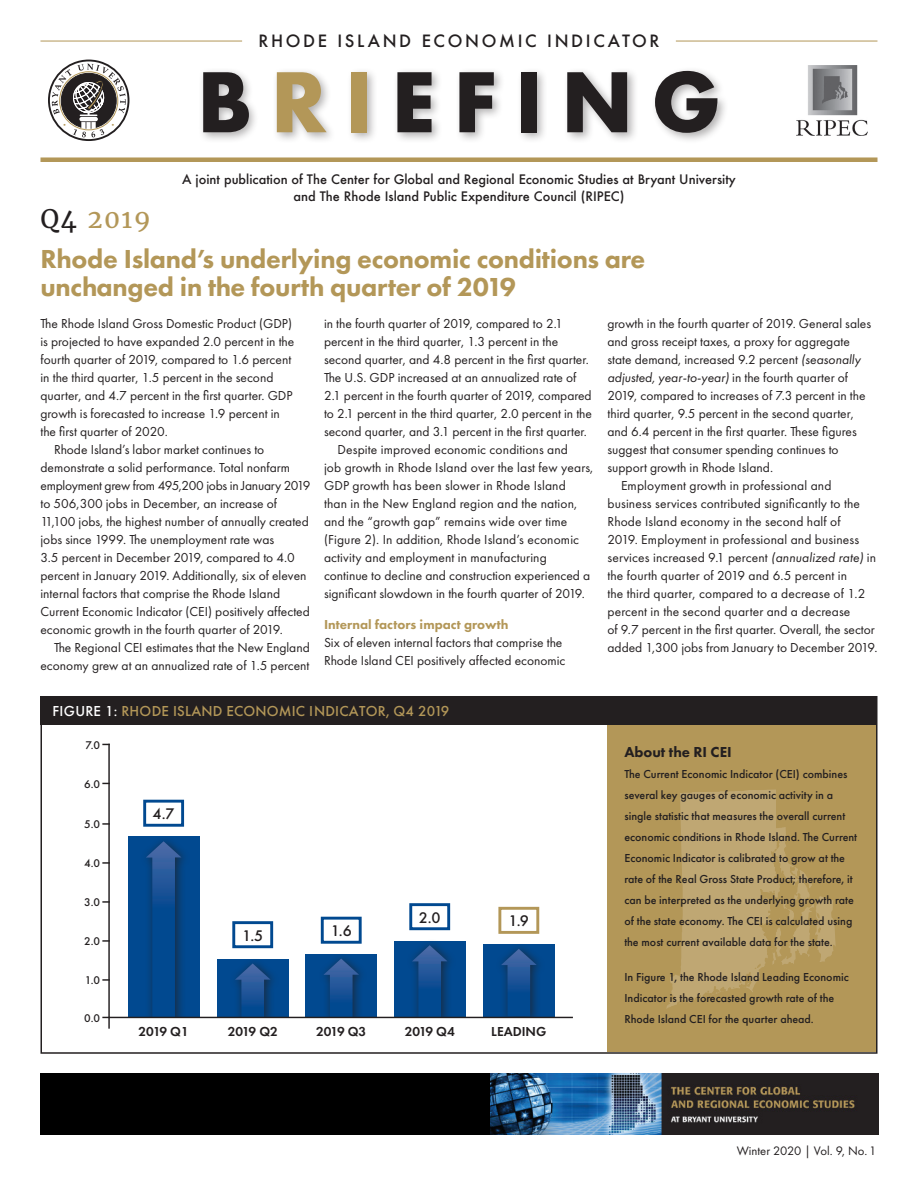
<style>
.page{position:relative;width:918px;height:1188px;background:#fff}
.page>*{position:absolute;margin:0;border:0;box-sizing:border-box;transform-origin:0 0}
.t1{font:700 90px "Futura PT";letter-spacing:.2em;color:#231f20}
._2019_header{font:800 27px/28.5px "Futura PT";letter-spacing:-.01em;color:#b39758}
.t2{font:25.5px "Merriweather";letter-spacing:.05em;color:#b39758}
.t3{font:500 16.5px "Futura";letter-spacing:.16em;color:#231f20}
.t4{font:500 15.9px "Futura PT";color:#231f20}
.t5{font:500 15px "Futura PT";letter-spacing:.015em;color:#b39758}
.t6{font:800 15px "Futura PT";color:#231f20}
._2019_body_with_inde{font:13.5px/18px "Futura PT";color:#231f20}
._2019_body_no_indent{font:13.5px/18px "Futura PT";color:#231f20}
.t7{font:600 13.5px "Futura PT";color:#231f20}
._2019_subhead{font:800 13.5px "Futura PT";color:#b39758}
.t8{font:500 12.75px "Futura";color:#231f20}
.t9{font:12.75px "Futura PT";color:#231f20}
.t10{font:500 12px/21px "Futura PT";color:#231f20}
.t11{font:500 11.55px "Futura PT";color:#231f20}
.t12{font:6.45px "Garamond Premr Pro Med It Capt";color:#b39758}
.s1{color:#b39758}
.s2{color:#231f20}
.s3{color:#fff}
.s4{font-style:italic}
</style>
<div class="page">
<div style="left:608px;top:724px;width:270px;height:328px;background:#b39758"></div>
<img style="left:667px;top:790px;width:92px;height:218px">
<div style="left:198px;top:66px;width:531px;height:78px;background:#231f20;opacity:.35"></div>
<hr style="left:40px;top:41px;width:202px;height:1px;background:#b39758">
<div style="left:40px;top:157px;width:838px;height:5px;background:#b39758"></div>
<hr style="left:676px;top:41px;width:201px;height:1px;background:#b39758">
<img style="left:490px;top:1073px;width:387px;height:62px">
<hr style="left:108px;top:744px;width:2px;height:285px;background:#231f20">
<svg style="left:49px;top:61px;width:80px;height:79px"></svg>
<div style="left:48px;top:60px;width:81px;height:81px;border:2px solid #231f20;border-radius:50%"></div>
<svg style="left:61px;top:73px;width:55px;height:55px"></svg>
<hr style="left:82px;top:117px;width:14px;height:4px;background:#fff">
<svg style="left:73px;top:124px;width:31px;height:14px"></svg>
<svg style="left:52px;top:64px;width:74px;height:52px"></svg>
<div style="left:59px;top:71px;width:59px;height:59px;border:1px solid #b39758;border-radius:50%"></div>
<div style="left:40px;top:696px;width:838px;height:28px;background:#231f20"></div>
<div style="left:40px;top:1073px;width:450px;height:62px;background:#000"></div>
<img style="left:797px;top:65px;width:71px;height:70px">
<svg style="left:102px;top:823px;width:8px;height:2px"></svg>
<svg style="left:102px;top:862px;width:8px;height:2px"></svg>
<svg style="left:102px;top:901px;width:8px;height:2px"></svg>
<svg style="left:102px;top:940px;width:8px;height:2px"></svg>
<svg style="left:102px;top:979px;width:8px;height:2px"></svg>
<div style="left:40px;top:696px;width:838px;height:358px;border:2px solid #231f20"></div>
<div style="left:143px;top:800px;width:41px;height:27px;border:3px solid #014990"></div>
<div style="left:128px;top:837px;width:71px;height:181px;background:#014990"></div>
<div style="left:140px;top:835px;width:51px;height:194px;background:#231f20;opacity:.75"></div>
<svg style="left:146px;top:841px;width:35px;height:176px"></svg>
<div style="left:321px;top:917px;width:41px;height:27px;border:3px solid #014990"></div>
<div style="left:306px;top:954px;width:71px;height:65px;background:#014990"></div>
<div style="left:318px;top:952px;width:50px;height:78px;background:#231f20;opacity:.75"></div>
<svg style="left:323px;top:959px;width:36px;height:58px"></svg>
<div style="left:409px;top:903px;width:41px;height:27px;border:3px solid #014990"></div>
<div style="left:394px;top:941px;width:71px;height:76px;background:#014990"></div>
<div style="left:406px;top:939px;width:51px;height:89px;background:#231f20;opacity:.75"></div>
<svg style="left:412px;top:945px;width:36px;height:72px"></svg>
<div style="left:232px;top:921px;width:41px;height:27px;border:3px solid #014990"></div>
<div style="left:217px;top:959px;width:71px;height:60px;background:#014990"></div>
<div style="left:229px;top:957px;width:51px;height:72px;background:#231f20;opacity:.75"></div>
<svg style="left:235px;top:963px;width:36px;height:54px"></svg>
<div style="left:498px;top:907px;width:41px;height:27px;border:3px solid #b39758"></div>
<div style="left:483px;top:944px;width:71px;height:73px;background:#014990"></div>
<div style="left:495px;top:942px;width:51px;height:86px;background:#231f20;opacity:.75"></div>
<svg style="left:501px;top:949px;width:36px;height:68px"></svg>
<div style="left:113px;top:1018px;width:456px;height:21px;background:#fff"></div>
<hr style="left:109px;top:1017px;width:464px;height:1px;background:#231f20">
<p class="t12" style="left:63px;top:120px;width:5px">•</p>
<p class="t12" style="left:111px;top:120px;width:5px">•</p>
<p class="t3" style="left:258px;top:30px;width:403px">RHODE ISLAND ECONOMIC INDICATOR</p>
<p class="t1" style="left:197px;top:44px;width:526px">B<span class="s1">RI</span>EFING</p>
<p class="t8" style="left:182px;top:170px;width:555px">A joint publication of The Center for Global and Regional Economic Studies at Bryant University</p>
<p class="t8" style="left:293px;top:187px;width:333px">and The Rhode Island Public Expenditure Council (RIPEC)</p>
<p class="t2" style="left:40px;top:203px;width:111px"><span class="s2">Q4</span> 2019</p>
<p class="_2019_header" style="left:40px;top:244px;width:606px">Rhode Island’s underlying economic conditions are unchanged in the fourth quarter of 2019</p>
<p class="_2019_body_no_indent" style="left:40px;top:314px;width:255px">The Rhode Island Gross Domestic Product (GDP) is projected to have expanded 2.0 percent in the fourth quarter of 2019, compared to 1.6 percent in the third quarter, 1.5 percent in the second quarter, and 4.7 percent in the first quarter. GDP growth is forecasted to increase 1.9 percent in the first quarter of 2020.</p>
<p class="_2019_body_with_inde" style="left:40px;top:440px;width:271px;text-indent:14px">Rhode Island’s labor market continues to demonstrate a solid performance. Total nonfarm employment grew from 495,200 jobs in January 2019 to 506,300 jobs in December, an increase of 11,100 jobs, the highest number of annually created jobs since 1999. The unemployment rate was<br>3.5 percent in December 2019, compared to 4.0 percent in January 2019. Additionally, six of eleven internal factors that comprise the Rhode Island Current Economic Indicator (CEI) positively affected economic growth in the fourth quarter of 2019.</p>
<p class="_2019_body_with_inde" style="left:40px;top:638px;width:271px;text-align:right">The Regional CEI estimates that the New England economy grew at an annualized rate of 1.5 percent</p>
<p class="_2019_body_with_inde" style="left:324px;top:314px;width:269px">in the fourth quarter of 2019, compared to 2.1 percent in the third quarter, 1.3 percent in the second quarter, and 4.8 percent in the first quarter.<br>The U.S. GDP increased at an annualized rate of 2.1 percent in the fourth quarter of 2019, compared to 2.1 percent in the third quarter, 2.0 percent in the second quarter, and 3.1 percent in the first quarter.</p>
<p class="_2019_body_with_inde" style="left:324px;top:440px;width:271px;text-indent:14px">Despite improved economic conditions and<br>job growth in Rhode Island over the last few years, GDP growth has been slower in Rhode Island<br>than in the New England region and the nation, and the “growth gap” remains wide over time (Figure 2). In addition, Rhode Island’s economic activity and employment in manufacturing continue to decline and construction experienced a significant slowdown in the fourth quarter of 2019.</p>
<p class="_2019_subhead" style="left:324px;top:616px;width:186px">Internal factors impact growth</p>
<p class="_2019_body_no_indent" style="left:324px;top:633px;width:243px">Six of eleven internal factors that comprise the<br>Rhode Island CEI positively affected economic</p>
<p class="t5" style="left:52px;top:702px;width:399px"><span class="s3">FIGURE 1:</span> RHODE ISLAND ECONOMIC INDICATOR, Q4 2019</p>
<p class="t11" style="left:86px;top:738px;width:16px">7.0</p>
<p class="t11" style="left:84px;top:777px;width:18px">6.0</p>
<p class="t11" style="left:84px;top:818px;width:18px">5.0</p>
<p class="t11" style="left:84px;top:857px;width:18px">4.0</p>
<p class="t11" style="left:84px;top:896px;width:18px">3.0</p>
<p class="t11" style="left:84px;top:935px;width:18px">2.0</p>
<p class="t11" style="left:85px;top:974px;width:17px">1.0</p>
<p class="t4" style="left:153px;top:804px;width:24px">4.7</p>
<p class="t4" style="left:419px;top:908px;width:24px">2.0</p>
<p class="t4" style="left:331px;top:921px;width:23px">1.6</p>
<p class="t4" style="left:242px;top:926px;width:23px">1.5</p>
<p class="t11" style="left:84px;top:1011px;width:18px">0.0</p>
<p class="t4" style="left:509px;top:912px;width:22px">1.9</p>
<p class="t7" style="left:139px;top:1023px;width:52px">2019 Q1</p>
<p class="t7" style="left:228px;top:1023px;width:52px">2019 Q2</p>
<p class="t7" style="left:316px;top:1023px;width:52px">2019 Q3</p>
<p class="t7" style="left:405px;top:1023px;width:52px">2019 Q4</p>
<p class="t7" style="left:491px;top:1023px;width:57px">LEADING</p>
<p class="_2019_body_no_indent" style="left:608px;top:314px;width:265px">growth in the fourth quarter of 2019. General sales and gross receipt taxes, a proxy for aggregate state demand, increased 9.2 percent <span class="s4">(seasonally adjusted, year-to-year)</span> in the fourth quarter of 2019, compared to increases of 7.3 percent in the third quarter, 9.5 percent in the second quarter, and 6.4 percent in the first quarter. These figures suggest that consumer spending continues to support growth in Rhode Island.</p>
<p class="_2019_body_with_inde" style="left:608px;top:476px;width:272px;text-indent:14px">Employment growth in professional and business services contributed significantly to the Rhode Island economy in the second half of<br>2019. Employment in professional and business services increased 9.1 percent <span class="s4">(annualized rate)</span> in the fourth quarter of 2019 and 6.5 percent in<br>the third quarter, compared to a decrease of 1.2 percent in the second quarter and a decrease<br>of 9.7 percent in the first quarter. Overall, the sector added 1,300 jobs from January to December 2019.</p>
<p class="t6" style="left:624px;top:743px;width:109px">About the RI CEI</p>
<p class="t10" style="left:624px;top:764px;width:234px">The Current Economic Indicator (CEI) combines several key gauges of economic activity in a single statistic that measures the overall current economic conditions in Rhode Island. The Current Economic Indicator is calibrated to grow at the rate of the Real Gross State Product; therefore, it can be interpreted as the underlying growth rate of the state economy. The CEI is calculated using the most current available data for the state.</p>
<p class="t10" style="left:624px;top:966px;width:226px">In Figure 1, the Rhode Island Leading Economic<br>Indicator is the forecasted growth rate of the<br>Rhode Island CEI for the quarter ahead.</p>
<p class="t9" style="left:737px;top:1144px;width:141px">Winter 2020 | Vol. 9, No. 1</p>
</div>
